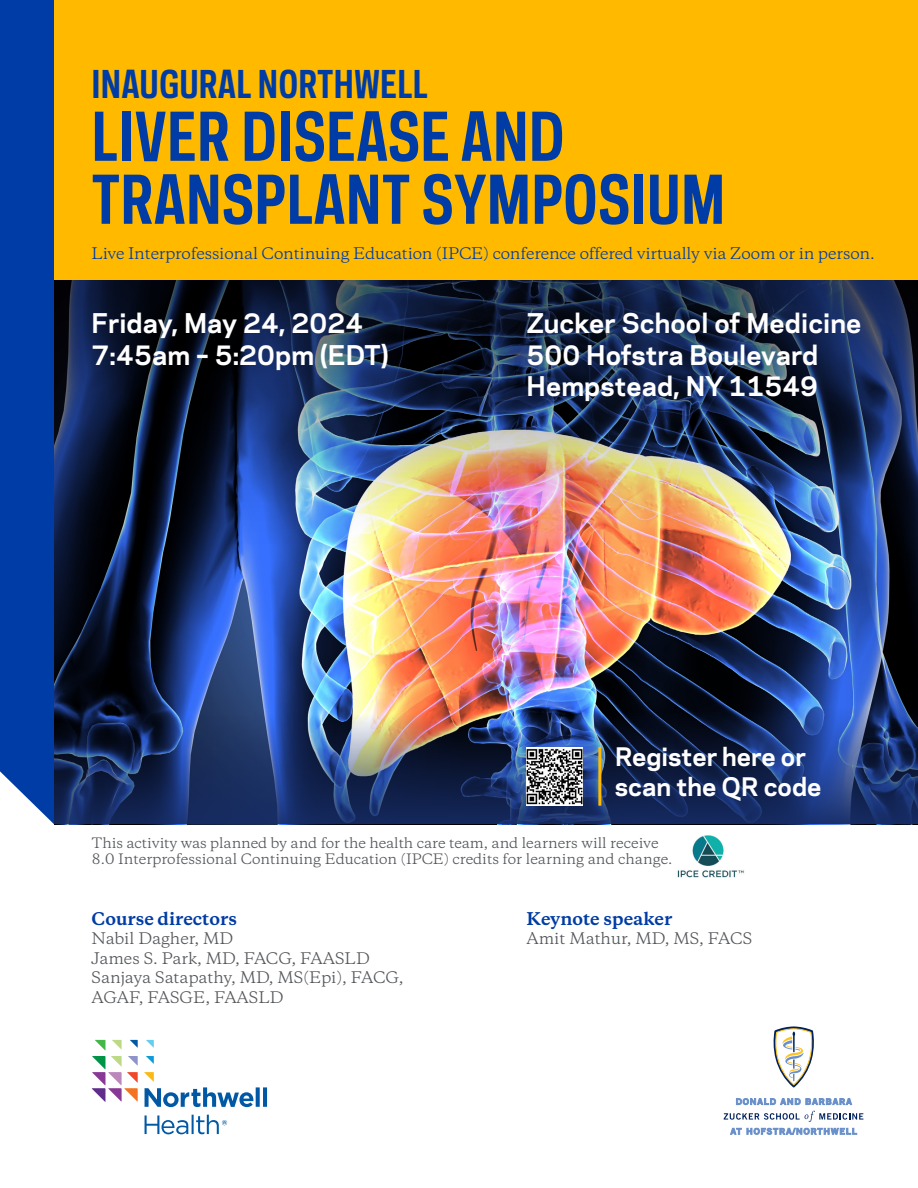
<style>
.page{position:relative;width:918px;height:1188px;background:#fff}
.page>*{position:absolute;margin:0;border:0;box-sizing:border-box;transform-origin:0 0}
.t1{font:700 63px/63px "Polaris Condensed";letter-spacing:.005em;color:#003ca5}
.t2{font:700 36px "Polaris Condensed";letter-spacing:.005em;color:#003ca5}
.t3{font:700 25.5px "Polaris";letter-spacing:.005em;color:#fff}
.t4{font:700 24px/30px "Polaris";color:#fff}
.t5{font:700 16.5px "Copernicus";color:#003ca5}
.t6{font:15px/19.5px "Copernicus";color:#53565a}
.t7{font:15px "Copernicus";letter-spacing:-.01em;color:#003ca5}
.t8{font:13.5px/16.2px "Copernicus";color:#53565a}
</style>
<div class="page">
<div style="left:54px;top:0;width:864px;height:294px;background:#ffba00"></div>
<div style="left:52px;top:280px;width:866px;height:545px;background:#231f20;opacity:.75"></div>
<div style="left:0;top:0;width:54px;height:824px;background:#003ca5"></div>
<img style="left:677px;top:835px;width:67px;height:43px">
<svg style="left:773px;top:1026px;width:41px;height:61px"></svg>
<svg style="left:736px;top:1098px;width:64px;height:7px"></svg>
<svg style="left:806px;top:1098px;width:46px;height:7px"></svg>
<svg style="left:730px;top:1128px;width:127px;height:6px"></svg>
<svg style="left:724px;top:1111px;width:139px;height:11px"></svg>
<svg style="left:92px;top:1056px;width:46px;height:46px"></svg>
<svg style="left:146px;top:1056px;width:8px;height:8px"></svg>
<svg style="left:95px;top:1040px;width:10px;height:10px"></svg>
<svg style="left:112px;top:1040px;width:10px;height:9px"></svg>
<svg style="left:130px;top:1040px;width:8px;height:8px"></svg>
<svg style="left:146px;top:1040px;width:8px;height:8px"></svg>
<svg style="left:144px;top:1072px;width:123px;height:62px"></svg>
<img style="left:54px;top:708px;width:864px;height:116px">
<img style="left:526px;top:747px;width:57px;height:59px">
<hr style="left:598px;top:747px;width:3px;height:59px;background:#ffba00">
<p class="t2" style="left:92px;top:60px;width:338px">INAUGURAL NORTHWELL</p>
<p class="t1" style="left:92px;top:104px;width:635px">LIVER DISEASE AND<br>TRANSPLANT SYMPOSIUM</p>
<p class="t7" style="left:92px;top:243px;width:785px">Live Interprofessional Continuing Education (IPCE) conference offered virtually via Zoom or in person.</p>
<p class="t3" style="left:92px;top:304px;width:273px">Friday, May 24, 2024</p>
<p class="t3" style="left:92px;top:336px;width:298px">7:45am – 5:20pm (EDT)</p>
<p class="t3" style="left:527px;top:304px;width:336px">Zucker School of Medicine</p>
<p class="t3" style="left:527px;top:336px;width:293px">500 Hofstra Boulevard</p>
<p class="t3" style="left:527px;top:367px;width:293px">Hempstead, NY 11549</p>
<p class="t4" style="left:615px;top:740px;width:208px">Register here or scan the QR code</p>
<p class="t8" style="left:92px;top:835px;width:582px">This activity was planned by and for the health care team, and learners will receive<br>8.0 Interprofessional Continuing Education (IPCE) credits for learning and change.</p>
<p class="t5" style="left:92px;top:907px;width:147px">Course directors</p>
<p class="t6" style="left:92px;top:929px;width:143px">Nabil Dagher, MD</p>
<p class="t6" style="left:92px;top:948px;width:280px">James S. Park, MD, FACG, FAASLD</p>
<p class="t6" style="left:92px;top:968px;width:314px">Sanjaya Satapathy, MD, MS(Epi), FACG,<br>AGAF, FASGE, FAASLD</p>
<p class="t5" style="left:526px;top:907px;width:147px">Keynote speaker</p>
<p class="t6" style="left:526px;top:929px;width:227px">Amit Mathur, MD, MS, FACS</p>
</div>
